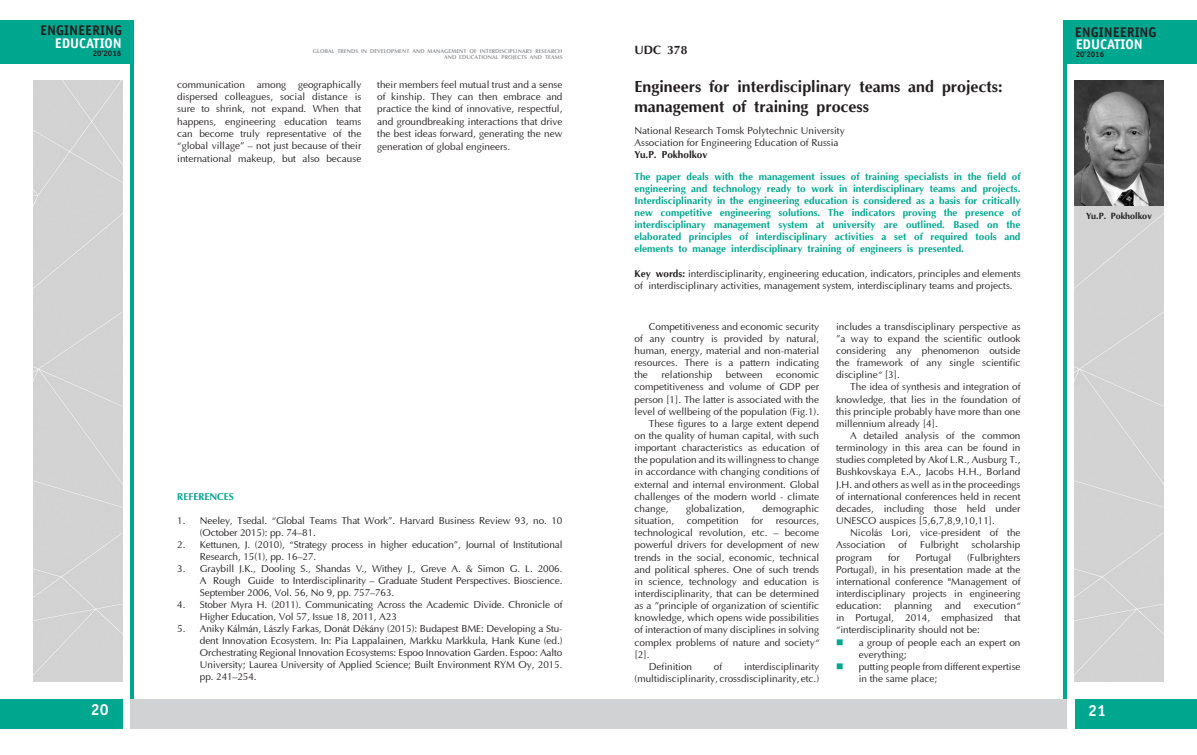
<style>
.page{position:relative;width:1197px;height:755px;background:#fff}
.page>*{position:absolute;margin:0;border:0;box-sizing:border-box;transform-origin:0 0}
.t1{font:700 16px/19.2px "AG Optima";color:#231f20}
.t2{font:700 16px "Officina Sans C";color:#fff}
.t3{font:700 14px "Officina Sans C";color:#231f20}
.t4{font:700 14px "Officina Sans C";color:#fff}
.t5{font:700 12px "AG Optima";color:#231f20}
.t6{font:10px/12.1px "Optima";color:#231f20;text-align:justify}
.t7{font:700 10px/12px "AG Optima";color:#00a78f;text-align:justify}
.t8{font:700 10px "AG Optima";color:#231f20}
.t9{font:700 9px "AG Optima";color:#231f20}
.t10{font:700 8px "Officina Sans C";color:#231f20}
.t11{font:700 5.5px/6.6px "AG Optima";letter-spacing:.01em;color:#939598;text-align:right}
.s1{font-family:"Times New Roman"}
.s2{font-family:"AG Optima";font-weight:700}
.s3{font-family:"AG Optima";font-style:italic}
</style>
<div class="page">
<div style="left:1063px;top:20px;width:133px;height:43px;background:#00a78f"></div>
<div style="left:1074px;top:698px;width:122px;height:30px;background:#00a78f"></div>
<hr style="left:1063px;top:45px;width:3px;height:653px;background:#00a78f">
<div style="left:598px;top:698px;width:468px;height:30px;background:#d1d2d4"></div>
<div style="left:1074px;top:205px;width:89px;height:476px;background:#d3d3d3"></div>
<div style="left:0;top:698px;width:122px;height:30px;background:#00a78f"></div>
<div style="left:0;top:20px;width:133px;height:43px;background:#00a78f"></div>
<hr style="left:130px;top:45px;width:3px;height:653px;background:#00a78f">
<div style="left:33px;top:80px;width:89px;height:601px;background:#d3d3d3"></div>
<div style="left:130px;top:698px;width:468px;height:30px;background:#d1d2d4"></div>
<img style="left:1074px;top:80px;width:89px;height:125px">
<h2 class="t3" style="left:40px;top:23px;width:83px">ENGINEERING</h2>
<h2 class="t4" style="left:55px;top:35px;width:69px">EDUCATION</h2>
<p class="t10" style="left:93px;top:49px;width:30px">20’2016</p>
<p class="t11" style="left:313px;top:48px;width:251px">GLOBAL TRENDS IN DEVELOPMENT AND MANAGEMENT OF INTERDISCIPLINARY RESEARCH<br>AND EDUCATIONAL PROJECTS AND TEAMS</p>
<p class="t6" style="left:177px;top:79px;width:186px">communication among geographically dispersed colleagues, social distance is sure to shrink, not expand. When that happens, engineering education teams can become truly representative of the “global village” – not just because of their international makeup, but also because</p>
<p class="t6" style="left:377px;top:79px;width:187px">their members feel mutual trust and a sense of kinship. They can then embrace and practice the kind of innovative, respectful, and groundbreaking interactions that drive the best ideas forward, generating the new generation of global engineers.</p>
<h1 class="t2" style="left:91px;top:700px;width:19px">20</h1>
<p class="t7" style="left:177px;top:490px;width:58px">REFERENCES</p>
<p class="t6" style="left:200px;top:514px;width:364px;text-indent:-23px">1. Neeley, Tsedal. “Global Teams That Work”. Harvard Business Review 93, no. 10 (October 2015): pp. 74–81.</p>
<p class="t6" style="left:200px;top:538px;width:364px;text-indent:-23px">2. Kettunen, J. (2010), “Strategy process in higher education”, Journal of Institutional<br>Research, 15(1), pp. 16–27.</p>
<p class="t6" style="left:200px;top:562px;width:364px;text-indent:-23px">3. Graybill J.K., Dooling S., Shandas V., Withey J., Greve A. &amp; Simon G. L. 2006.<br>A Rough Guide to Interdisciplinarity – Graduate Student Perspectives. Bioscience.<br>September 2006, Vol. 56, No 9, pp. 757–763.</p>
<p class="t6" style="left:200px;top:598px;width:364px;text-indent:-23px">4. Stober Myra H. (2011). Communicating Across the Academic Divide. Chronicle of<br>Higher Education, Vol 57, Issue 18, 2011, A23</p>
<p class="t6" style="left:200px;top:622px;width:364px;text-indent:-23px">5. Anikó K<span class="s1">á</span>lm<span class="s1">á</span>n, L<span class="s1">á</span>szló Farkas, Don<span class="s1">á</span>t D<span class="s1">é</span>k<span class="s1">á</span>ny (2015): Budapest BME: Developing a Stu&shy;dent Innovation Ecosystem. In: Pia Lappalainen, Markku Markkula, Hank Kune (ed.)<br>Orchestrating Regional Innovation Ecosystems: Espoo Innovation Garden. Espoo: Aalto University; Laurea University of Applied Science; Built Environment RYM Oy, 2015. pp. 241–254.</p>
<p class="t5" style="left:634px;top:43px;width:54px">UDC 378</p>
<h1 class="t1" style="left:634px;top:78px;width:369px">Engineers for interdisciplinary teams and projects: management of training process</h1>
<p class="t6" style="left:634px;top:124px;width:212px">National Research Tomsk Polytechnic University<br>Association for Engineering Education of Russia</p>
<p class="t8" style="left:634px;top:148px;width:74px">Yu.P. Pokholkov</p>
<p class="t7" style="left:634px;top:171px;width:387px">The paper deals with the management issues of training specialists in the field of engineering and technology ready to work in interdisciplinary teams and projects.<br>Interdisciplinarity in the engineering education is considered as a basis for critically new competitive engineering solutions. The indicators proving the presence of interdisciplinary management system at university are outlined. Based on the elaborated principles of interdisciplinary activities a set of required tools and elements to manage interdisciplinary training of engineers is presented.</p>
<p class="t6" style="left:634px;top:267px;width:387px"><span class="s2">Key words:</span> interdisciplinarity, engineering education, indicators, principles and elements of interdisciplinary activities, management system, interdisciplinary teams and projects.</p>
<p class="t6" style="left:634px;top:320px;width:186px;text-indent:14px">Competitiveness and economic security of any country is provided by natural, human, energy, material and non-material resources. There is a pattern indicating the</p>
<p class="t6" style="left:661px;top:369px;width:52px">relationship</p>
<p class="t6" style="left:725px;top:369px;width:38px">between</p>
<p class="t6" style="left:776px;top:369px;width:44px">economic</p>
<p class="t6" style="left:634px;top:381px;width:186px">competitiveness and volume of GDP per</p>
<p class="t6" style="left:634px;top:393px;width:186px">person [1]. The latter is associated with the</p>
<p class="t6" style="left:634px;top:405px;width:186px">level of wellbeing of the population (Fig.1).</p>
<p class="t6" style="left:648px;top:417px;width:172px">These figures to a large extent depend</p>
<p class="t6" style="left:634px;top:429px;width:186px">on the quality of human capital, with such</p>
<p class="t6" style="left:634px;top:442px;width:186px">important characteristics as education of</p>
<p class="t6" style="left:634px;top:454px;width:186px">the population and its willingness to change</p>
<p class="t6" style="left:634px;top:466px;width:186px">in accordance with changing conditions of</p>
<p class="t6" style="left:634px;top:478px;width:186px">external and internal environment. Global</p>
<p class="t6" style="left:634px;top:490px;width:186px">challenges of the modern world - climate</p>
<p class="t6" style="left:634px;top:502px;width:35px">change,</p>
<p class="t6" style="left:686px;top:502px;width:60px">globalization,</p>
<p class="t6" style="left:762px;top:502px;width:58px">demographic</p>
<p class="t6" style="left:634px;top:514px;width:41px">situation,</p>
<p class="t6" style="left:686px;top:514px;width:53px">competition</p>
<p class="t6" style="left:751px;top:514px;width:13px">for</p>
<p class="t6" style="left:775px;top:514px;width:45px">resources,</p>
<p class="t6" style="left:634px;top:527px;width:186px">technological revolution, etc. – become</p>
<p class="t6" style="left:634px;top:539px;width:186px">powerful drivers for development of new</p>
<p class="t6" style="left:634px;top:551px;width:186px">trends in the social, economic, technical</p>
<p class="t6" style="left:634px;top:563px;width:186px">and political spheres. One of such trends</p>
<p class="t6" style="left:634px;top:575px;width:186px">in science, technology and education is</p>
<p class="t6" style="left:634px;top:587px;width:186px">interdisciplinarity, that can be determined</p>
<p class="t6" style="left:634px;top:599px;width:186px">as a ”principle of organization of scientific</p>
<p class="t6" style="left:634px;top:612px;width:186px">knowledge, which opens wide possibilities</p>
<p class="t6" style="left:634px;top:624px;width:186px">of interaction of many disciplines in solving</p>
<p class="t6" style="left:634px;top:636px;width:186px">complex problems of nature and society<span class="s3">“</span></p>
<p class="t6" style="left:634px;top:648px;width:16px">[2].</p>
<p class="t6" style="left:648px;top:660px;width:45px">Definition</p>
<p class="t6" style="left:713px;top:660px;width:10px">of</p>
<p class="t6" style="left:634px;top:660px;width:186px;text-align:right">interdisciplinarity<br>(multidisciplinarity, crossdisciplinarity, etc.)</p>
<p class="t6" style="left:835px;top:320px;width:186px">includes a transdisciplinary perspective as ”a way to expand the scientific outlook considering any phenomenon outside the framework of any single scientific discipline<span class="s3">“</span> [3].</p>
<p class="t6" style="left:835px;top:381px;width:186px;text-indent:14px">The idea of synthesis and integration of knowledge, that lies in the foundation of this principle probably have more than one millennium already [4].</p>
<p class="t6" style="left:835px;top:429px;width:186px;text-indent:14px">A detailed analysis of the common terminology in this area can be found in studies completed by Akof L.R., Ausburg T., Bushkovskaya E.A., Jacobs H.H., Borland J.H. and others as well as in the proceedings of international conferences held in recent decades, including those held under UNESCO auspices [5,6,7,8,9,10,11].</p>
<p class="t6" style="left:835px;top:527px;width:186px;text-indent:14px">Nicol<span class="s1">á</span>s Lori, vice-president of the<br>Association</p>
<p class="t6" style="left:898px;top:539px;width:10px">of</p>
<p class="t6" style="left:920px;top:539px;width:40px">Fulbright</p>
<p class="t6" style="left:971px;top:539px;width:50px">scholarship</p>
<p class="t6" style="left:835px;top:551px;width:186px;text-indent:131px">(Fulbrighters Portugal), in his presentation made at the international conference "Management of interdisciplinary projects in engineering education:</p>
<p class="t6" style="left:835px;top:551px;width:38px">program</p>
<p class="t6" style="left:888px;top:551px;width:13px">for</p>
<p class="t6" style="left:915px;top:551px;width:37px">Portugal</p>
<p class="t6" style="left:894px;top:599px;width:39px">planning</p>
<p class="t6" style="left:944px;top:599px;width:18px">and</p>
<p class="t6" style="left:835px;top:599px;width:186px;text-indent:138px">execution<span class="s3">“ </span>in Portugal, 2014, emphasized that “interdisciplinarity should not be:</p>
<p class="t6" style="left:858px;top:636px;width:163px;text-align:left">a group of people each an expert on everything;<br>putting people from different expertise in the same place;</p>
<h2 class="t3" style="left:1074px;top:24px;width:83px">ENGINEERING</h2>
<h2 class="t4" style="left:1075px;top:36px;width:69px">EDUCATION</h2>
<p class="t10" style="left:1075px;top:49px;width:30px">20’2016</p>
<p class="t9" style="left:1086px;top:211px;width:67px">Yu.P. Pokholkov</p>
<h1 class="t2" style="left:1088px;top:700px;width:19px">21</h1>
</div>
